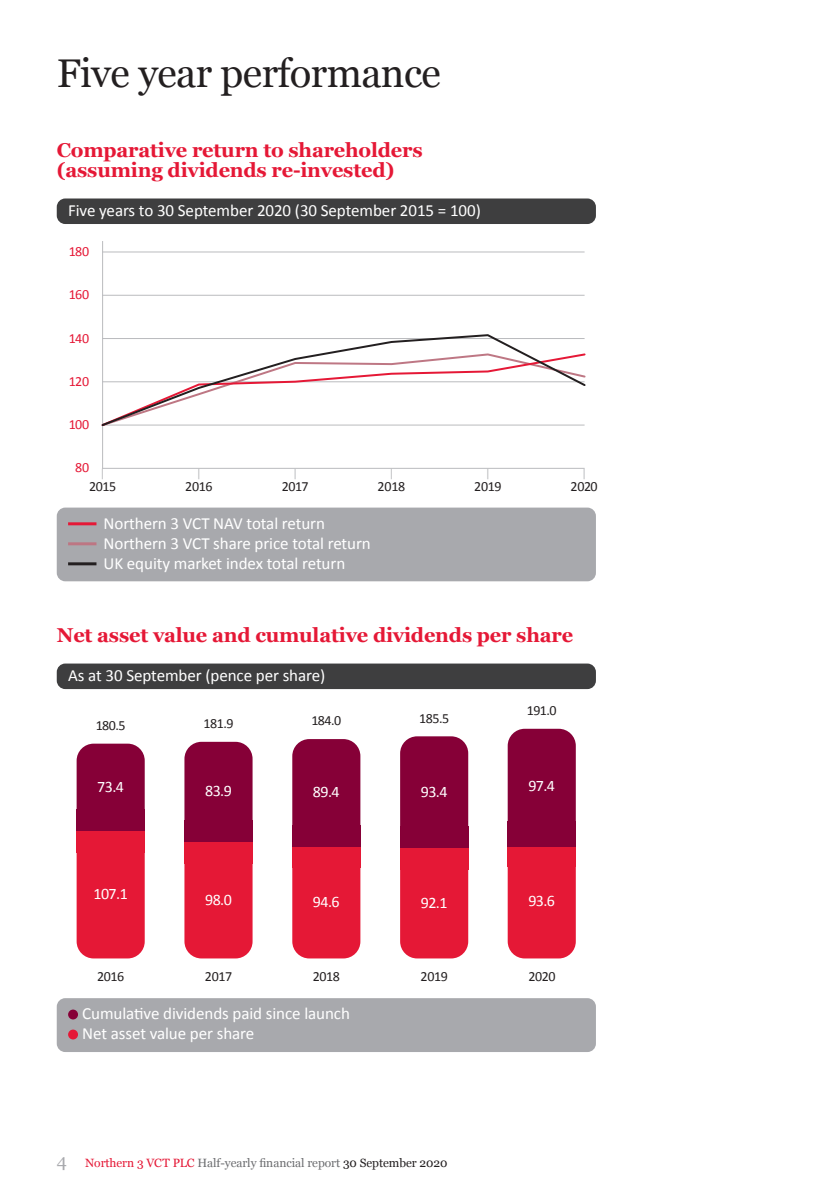
<style>
.page{position:relative;width:840px;height:1191px;background:#fff}
.page>*{position:absolute;margin:0;border:0;box-sizing:border-box;transform-origin:0 0}
.NVM_-_Title{font:40px "Georgia";letter-spacing:-.015em;color:#231f20}
.NVM_-_Header{font:700 20px/20px "Georgia";letter-spacing:-.01em;color:#e51836}
.NVM_-_Body_1{font:17px/20px "Calibri";letter-spacing:-.005em;color:#fff}
.NVM_-_Body_1-2{font:16px "Calibri";letter-spacing:-.035em;color:#fff}
.NVM_-_Body_1-3{font:14px "Calibri";letter-spacing:-.035em;color:#231f20}
.NVM_-_Body_1-4{font:14px "Calibri";letter-spacing:-.01em;color:#e51836}
.NVM_-_Footer{font:12px "Georgia";letter-spacing:-.005em;color:#6c6d70}
.NVM_-_Body_1-5{font:12px "Calibri";color:#babbbe}
.s1{font-size:18px;color:#a8a9ad}
.s2{color:#e51836}
.s3{color:#231f20}
</style>
<div class="page">
<hr style="left:839px;top:142px;width:1px;height:992px;background:#e6e7e9">
<div style="left:57px;top:198px;width:538px;height:26px;background:#3e3e3f;border-radius:9px"></div>
<div style="left:57px;top:507px;width:538px;height:74px;background:#a8a9ad;border-radius:9px"></div>
<hr style="left:68px;top:522px;width:28px;height:3px;background:#e51836">
<hr style="left:68px;top:542px;width:28px;height:3px;background:#bd7683">
<hr style="left:68px;top:562px;width:28px;height:3px;background:#231f20">
<div style="left:57px;top:998px;width:538px;height:54px;background:#a8a9ad;border-radius:9px"></div>
<div style="left:68px;top:1009px;width:10px;height:10px;background:#860037;border-radius:50%"></div>
<div style="left:68px;top:1029px;width:10px;height:10px;background:#e51836;border-radius:50%"></div>
<div style="left:57px;top:663px;width:538px;height:26px;background:#3e3e3f;border-radius:9px"></div>
<div style="left:292px;top:739px;width:68px;height:107px;background:#860037;border-radius:17px"></div>
<div style="left:400px;top:736px;width:68px;height:112px;background:#860037;border-radius:17px"></div>
<div style="left:507px;top:729px;width:68px;height:115px;background:#860037;border-radius:17px"></div>
<div style="left:184px;top:742px;width:68px;height:100px;background:#860037;border-radius:17px"></div>
<div style="left:77px;top:743px;width:68px;height:88px;background:#860037;border-radius:17px"></div>
<div style="left:292px;top:846px;width:68px;height:112px;background:#e51836;border-radius:17px"></div>
<div style="left:400px;top:848px;width:68px;height:110px;background:#e51836;border-radius:17px"></div>
<div style="left:507px;top:844px;width:68px;height:114px;background:#e51836;border-radius:17px"></div>
<div style="left:184px;top:842px;width:68px;height:116px;background:#e51836;border-radius:17px"></div>
<div style="left:77px;top:831px;width:68px;height:127px;background:#e51836;border-radius:17px"></div>
<div style="left:77px;top:831px;width:68px;height:22px;background:#e51836"></div>
<div style="left:184px;top:842px;width:68px;height:22px;background:#e51836"></div>
<div style="left:292px;top:846px;width:68px;height:22px;background:#e51836"></div>
<div style="left:400px;top:848px;width:68px;height:22px;background:#e51836"></div>
<div style="left:507px;top:845px;width:68px;height:22px;background:#e51836"></div>
<div style="left:77px;top:809px;width:68px;height:22px;background:#860037"></div>
<div style="left:184px;top:820px;width:68px;height:22px;background:#860037"></div>
<div style="left:292px;top:824px;width:68px;height:22px;background:#860037"></div>
<div style="left:400px;top:826px;width:68px;height:22px;background:#860037"></div>
<div style="left:507px;top:821px;width:68px;height:26px;background:#860037"></div>
<hr style="left:102px;top:251px;width:482px;height:1px;background:#babbbe">
<hr style="left:102px;top:295px;width:482px;height:1px;background:#babbbe">
<hr style="left:102px;top:468px;width:482px;height:1px;background:#babbbe">
<hr style="left:102px;top:241px;width:1px;height:228px;background:#babbbe">
<svg style="left:101px;top:334px;width:485px;height:92px"></svg>
<p class="NVM_-_Title" style="left:57px;top:44px;width:385px">Five year performance</p>
<p class="NVM_-_Header" style="left:57px;top:139px;width:367px">Comparative return to shareholders (assuming dividends re-invested)</p>
<p class="NVM_-_Body_1" style="left:68px;top:200px;width:414px">Five years to 30 September 2020 (30 September 2015 = 100)</p>
<p class="NVM_-_Body_1-4" style="left:69px;top:243px;width:22px">180</p>
<p class="NVM_-_Body_1-4" style="left:69px;top:286px;width:22px">160</p>
<p class="NVM_-_Body_1-4" style="left:69px;top:329px;width:22px">140</p>
<p class="NVM_-_Body_1-4" style="left:69px;top:372px;width:22px">120</p>
<p class="NVM_-_Body_1-4" style="left:69px;top:416px;width:22px">100</p>
<p class="NVM_-_Body_1-4" style="left:75px;top:459px;width:16px">80</p>
<p class="NVM_-_Body_1-5" style="left:100px;top:465px;width:7px">|</p>
<p class="NVM_-_Body_1-3" style="left:89px;top:477px;width:29px">2015</p>
<p class="NVM_-_Body_1-5" style="left:196px;top:465px;width:7px">|</p>
<p class="NVM_-_Body_1-3" style="left:185px;top:477px;width:29px">2016</p>
<p class="NVM_-_Body_1-5" style="left:292px;top:465px;width:7px">|</p>
<p class="NVM_-_Body_1-3" style="left:282px;top:477px;width:28px">2017</p>
<p class="NVM_-_Body_1-5" style="left:388px;top:465px;width:7px">|</p>
<p class="NVM_-_Body_1-3" style="left:377px;top:477px;width:29px">2018</p>
<p class="NVM_-_Body_1" style="left:103px;top:512px;width:269px">Northern 3 VCT NAV total return<br>Northern 3 VCT share price total return<br>UK equity market index total return</p>
<p class="NVM_-_Body_1-5" style="left:485px;top:465px;width:7px">|</p>
<p class="NVM_-_Body_1-3" style="left:474px;top:477px;width:29px">2019</p>
<p class="NVM_-_Body_1-5" style="left:581px;top:465px;width:7px">|</p>
<p class="NVM_-_Body_1-3" style="left:570px;top:477px;width:29px">2020</p>
<p class="NVM_-_Header" style="left:57px;top:624px;width:517px">Net asset value and cumulative dividends per share</p>
<p class="NVM_-_Body_1" style="left:68px;top:664px;width:258px">As at 30 September (pence per share)</p>
<p class="NVM_-_Body_1-3" style="left:96px;top:717px;width:31px">180.5</p>
<p class="NVM_-_Body_1-3" style="left:203px;top:715px;width:31px">181.9</p>
<p class="NVM_-_Body_1-3" style="left:311px;top:712px;width:31px">184.0</p>
<p class="NVM_-_Body_1-3" style="left:419px;top:709px;width:31px">185.5</p>
<p class="NVM_-_Body_1-2" style="left:97px;top:777px;width:28px">73.4</p>
<p class="NVM_-_Body_1-2" style="left:205px;top:781px;width:28px">83.9</p>
<p class="NVM_-_Body_1-2" style="left:313px;top:782px;width:28px">89.4</p>
<p class="NVM_-_Body_1-2" style="left:420px;top:781px;width:28px">93.4</p>
<p class="NVM_-_Body_1-3" style="left:526px;top:701px;width:31px">191.0</p>
<p class="NVM_-_Body_1-2" style="left:528px;top:775px;width:28px">97.4</p>
<p class="NVM_-_Body_1-2" style="left:93px;top:884px;width:36px">107.1</p>
<p class="NVM_-_Body_1-3" style="left:97px;top:967px;width:29px">2016</p>
<p class="NVM_-_Body_1-2" style="left:205px;top:889px;width:28px">98.0</p>
<p class="NVM_-_Body_1-2" style="left:313px;top:891px;width:28px">94.6</p>
<p class="NVM_-_Body_1-2" style="left:420px;top:892px;width:28px">92.1</p>
<p class="NVM_-_Body_1-2" style="left:528px;top:890px;width:28px">93.6</p>
<p class="NVM_-_Body_1-3" style="left:205px;top:967px;width:29px">2017</p>
<p class="NVM_-_Body_1-3" style="left:312px;top:967px;width:29px">2018</p>
<p class="NVM_-_Body_1-3" style="left:420px;top:967px;width:29px">2019</p>
<p class="NVM_-_Body_1-3" style="left:528px;top:967px;width:29px">2020</p>
<p class="NVM_-_Body_1" style="left:82px;top:1003px;width:269px">Cumulative dividends paid since launch<br>Net asset value per share</p>
<p class="NVM_-_Footer" style="left:57px;top:1153px;width:392px"><span class="s1">4</span> <span class="s2">Northern 3 VCT PLC</span> Half-yearly financial report <span class="s3">30 September 2020</span></p>
</div>
